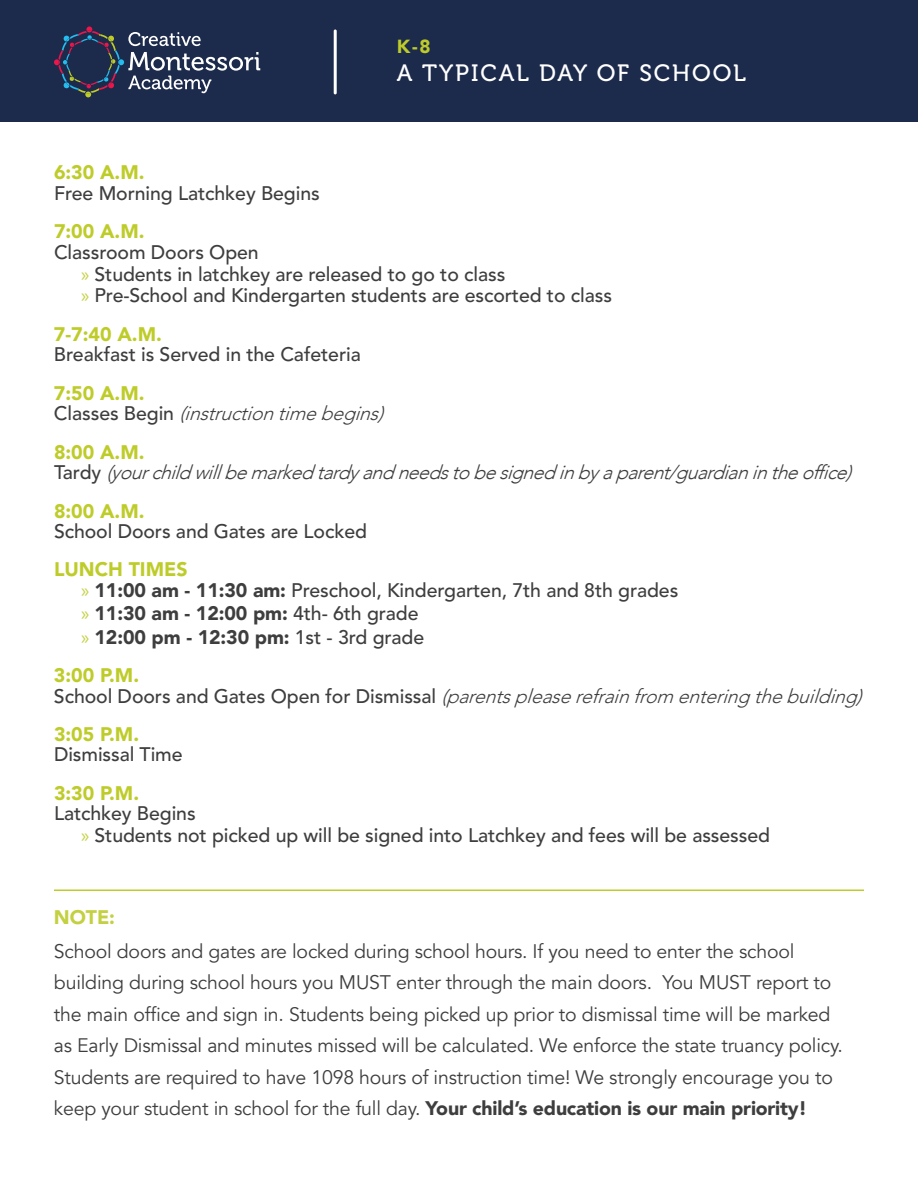
<style>
.page{position:relative;width:918px;height:1188px;background:#fff}
.page>*{position:absolute;margin:0;border:0;box-sizing:border-box;transform-origin:0 0}
.t1{font:23.55px "Museo 500";letter-spacing:.08em;color:#fff}
.t2{font:19.5px/31.5px "Avenir";letter-spacing:-.01em;color:#3e3e3f}
.t3{font:500 19.5px "Avenir";letter-spacing:-.005em;color:#3e3e3f}
.t4{font:italic 19.5px "Avenir Light Oblique 2";color:#3e3e3f}
.t5{font:900 19.5px "Avenir";color:#becc2a}
.t6{font:italic 300 19.5px "Avenir";letter-spacing:-.03em;color:#3e3e3f}
.t7{font:900 19.5px "Avenir";letter-spacing:-.005em;color:#3e3e3f}
.t8{font:900 19.5px "Avenir";color:#c3d041}
.t9{font:900 18.9px "Avenir";color:#becc2a}
.s1{font-family:"Myriad Pro";font-weight:400;color:#c3d041}
.s2{font-family:"Avenir";font-weight:500;font-style:normal}
.s3{font-weight:500;font-style:normal}
.s4{font-weight:900}
.s5{font-weight:500}
.s6{font-family:"Avenir Book 2"}
</style>
<div class="page">
<div style="left:0;top:0;width:918px;height:122px;background:#1c2a4b"></div>
<hr style="left:334px;top:29px;width:3px;height:65px;background:#fff;border-radius:2px">
<svg style="left:54px;top:26px;width:206px;height:71px"></svg>
<hr style="left:54px;top:890px;width:810px;height:1px;background:#becc2a">
<p class="t9" style="left:397px;top:30px;width:36px">K-8</p>
<p class="t1" style="left:397px;top:60px;width:351px">A TYPICAL DAY OF SCHOOL</p>
<p class="t5" style="left:54px;top:156px;width:92px">6:30 A.M.</p>
<p class="t3" style="left:54px;top:176px;width:267px">Free Morning Latchkey Begins</p>
<p class="t5" style="left:54px;top:215px;width:92px">7:00 A.M.</p>
<p class="t3" style="left:54px;top:235px;width:206px">Classroom Doors Open</p>
<p class="t3" style="left:81px;top:257px;width:426px"><span class="s1">»</span> Students in latchkey are released to go to class</p>
<p class="t3" style="left:81px;top:279px;width:533px"><span class="s1">»</span> Pre-School and Kindergarten students are escorted to class</p>
<p class="t5" style="left:54px;top:317px;width:109px">7-7:40 A.M.</p>
<p class="t3" style="left:54px;top:338px;width:308px">Breakfast is Served in the Cafeteria</p>
<p class="t5" style="left:54px;top:376px;width:92px">7:50 A.M.</p>
<p class="t4" style="left:54px;top:402px;width:334px"><span class="s2">C l a s s e s B e g i n</span> (instruction time begins)</p>
<p class="t5" style="left:54px;top:435px;width:92px">8:00 A.M.</p>
<p class="t6" style="left:54px;top:461px;width:802px"><span class="s3">Ta r d y</span> (yourchild willbe marked tardy and needsto be signed in by a parent/guardian in the office)</p>
<p class="t5" style="left:54px;top:494px;width:92px">8:00 A.M.</p>
<p class="t3" style="left:54px;top:514px;width:315px">School Doors and Gates are Locked</p>
<p class="t5" style="left:54px;top:553px;width:135px">LUNCH TIMES</p>
<p class="t3" style="left:81px;top:573px;width:599px"><span class="s1">»</span> <span class="s4">11:00 am - 11:30 am:</span> Preschool, Kindergarten, 7th and 8th grades</p>
<p class="t7" style="left:81px;top:597px;width:339px"><span class="s1">»</span> 11:30 am - 12:00 pm: <span class="s5">4th- 6th grade</span></p>
<p class="t7" style="left:81px;top:620px;width:345px"><span class="s1">»</span> 12:00 pm - 12:30 pm: <span class="s5">1st - 3rd grade</span></p>
<p class="t5" style="left:54px;top:659px;width:87px">3:00 P.M.</p>
<p class="t4" style="left:54px;top:684px;width:813px"><span class="s2">S c h o o l D o o r s a n d G a t e s O p e n fo r D i s m i s s a l</span> (parents please refrain from entering the building)</p>
<p class="t5" style="left:54px;top:717px;width:87px">3:05 P.M.</p>
<p class="t3" style="left:54px;top:738px;width:130px">Dismissal Time</p>
<p class="t5" style="left:54px;top:776px;width:87px">3:30 P.M.</p>
<p class="t3" style="left:54px;top:797px;width:143px">Latchkey Begins</p>
<p class="t3" style="left:81px;top:819px;width:691px"><span class="s1">»</span> Students not picked up will be signed into Latchkey and fees will be assessed</p>
<p class="t8" style="left:54px;top:900px;width:62px">NOTE:</p>
<p class="t2" style="left:54px;top:936px;width:790px"><span class="s6">School doors and gates are locked during school hours. If you need to enter the school building during school hours you MUST enter through the main doors. You MUST report to </span>the main office and sign in. Students being picked up prior to dismissal time will be marked as Early Dismissal and minutes missed will be calculated. We enforce the state truancy policy.<br>Students are required to have 1098 hours of instruction time! We strongly encourage you to <span class="s6">keep your student in school for the full day.</span> <span class="s4">Your child’s education is our main priority!</span></p>
</div>
